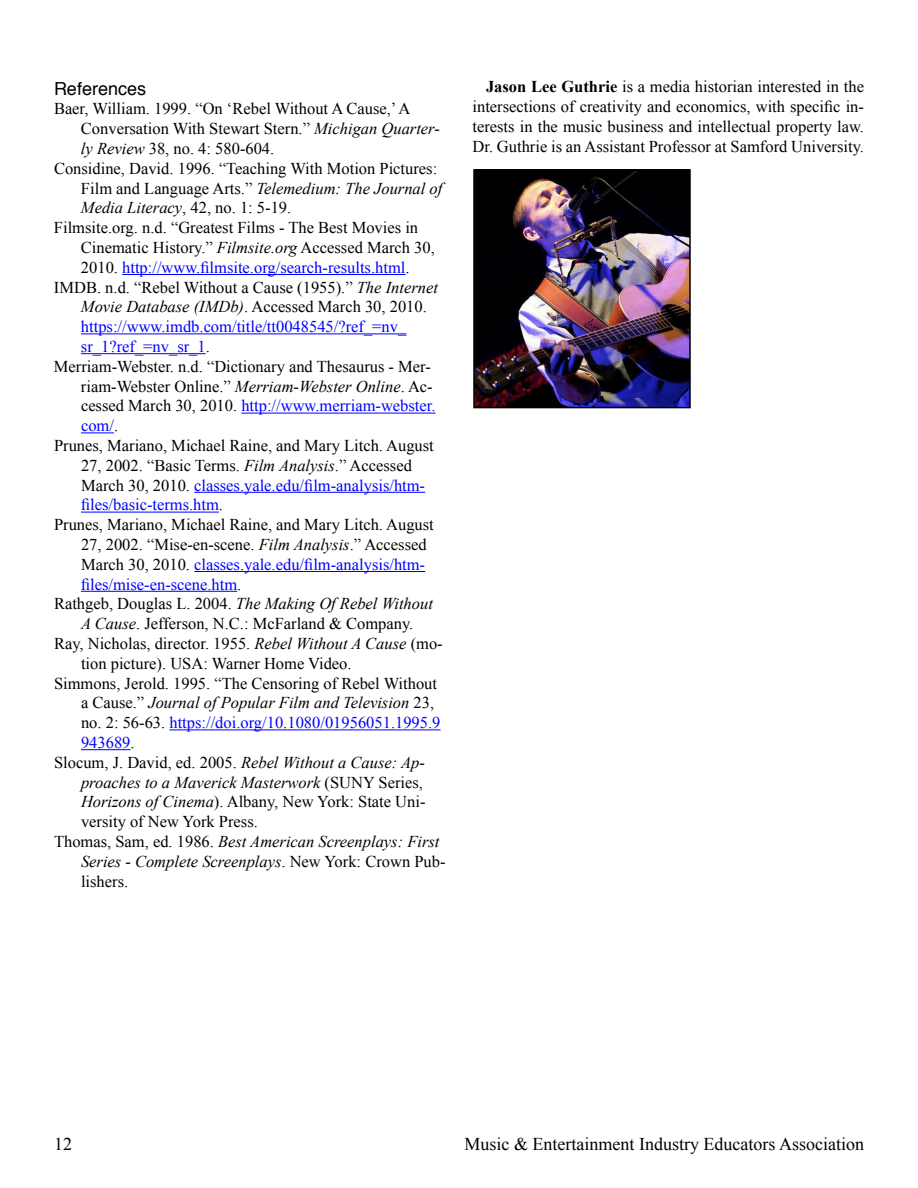
<style>
.page{position:relative;width:918px;height:1188px;background:#fff}
.page>*{position:absolute;margin:0;border:0;box-sizing:border-box;transform-origin:0 0}
.t1{font:18px "Times New Roman";color:#000}
.t2{font:18px "Helvetica";color:#000}
.t3{font:16.5px/19.8px "Times New Roman";color:#000;text-align:justify}
.t4{font:16.5px "Times New Roman";color:#00f}
.t5{font:italic 16.5px "Times New Roman";color:#000}
.s1{font-style:italic}
.s2{font-style:normal}
.s3{color:#000}
.s4{font-weight:700}
</style>
<div class="page">
<hr style="left:122px;top:274px;width:283px;height:1px;background:#00f">
<hr style="left:81px;top:333px;width:325px;height:1px;background:#00f">
<hr style="left:81px;top:353px;width:125px;height:1px;background:#00f">
<hr style="left:241px;top:413px;width:195px;height:1px;background:#00f">
<hr style="left:81px;top:432px;width:33px;height:1px;background:#00f">
<hr style="left:194px;top:492px;width:231px;height:1px;background:#00f">
<hr style="left:81px;top:512px;width:138px;height:1px;background:#00f">
<hr style="left:194px;top:571px;width:231px;height:1px;background:#00f">
<hr style="left:81px;top:591px;width:156px;height:1px;background:#00f">
<hr style="left:169px;top:729px;width:271px;height:1px;background:#00f">
<hr style="left:81px;top:749px;width:49px;height:1px;background:#00f">
<img style="left:476px;top:172px;width:212px;height:233px">
<div style="left:473px;top:169px;width:218px;height:239px;border:2px solid #000"></div>
<p class="t2" style="left:54px;top:74px;width:94px">References</p>
<p class="t3" style="left:54px;top:99px;width:358px">Baer, William. 1999. “On ‘Rebel Without A Cause,’ A</p>
<p class="t3" style="left:81px;top:118px;width:360px">Conversation With Stewart Stern.” <span class="s1">Michigan Quarter-</span></p>
<p class="t3" style="left:81px;top:138px;width:195px"><span class="s1">ly Review</span> 38, no. 4: 580-604.</p>
<p class="t3" style="left:54px;top:158px;width:385px">Considine, David. 1996. “Teaching With Motion Pictures:</p>
<p class="t5" style="left:81px;top:177px;width:363px"><span class="s2">Film and Language Arts.”</span> Telemedium: The Journal of</p>
<p class="t3" style="left:81px;top:198px;width:212px"><span class="s1">Media Literacy</span>, 42, no. 1: 5-19.</p>
<p class="t3" style="left:54px;top:217px;width:366px">Filmsite.org. n.d. “Greatest Films - The Best Movies in</p>
<p class="t3" style="left:81px;top:237px;width:355px">Cinematic History.” <span class="s1">Filmsite.org</span> Accessed March 30,</p>
<p class="t4" style="left:81px;top:256px;width:330px"><span class="s3">2010.</span> http://www.filmsite.org/search-results.html<span class="s3">.</span></p>
<p class="t3" style="left:54px;top:277px;width:385px">IMDB. n.d. “Rebel Without a Cause (1955).” <span class="s1">The Internet</span></p>
<p class="t3" style="left:81px;top:297px;width:347px"><span class="s1">Movie Database (IMDb)</span>. Accessed March 30, 2010.</p>
<p class="t4" style="left:81px;top:315px;width:327px">https://www.imdb.com/title/tt0048545/?ref_=nv_</p>
<p class="t4" style="left:81px;top:335px;width:130px">sr_1?ref_=nv_sr_1<span class="s3">.</span></p>
<p class="t3" style="left:54px;top:356px;width:378px">Merriam-Webster. n.d. “Dictionary and Thesaurus - Mer-</p>
<p class="t3" style="left:81px;top:376px;width:353px">riam-Webster Online.” <span class="s1">Merriam-Webster Online</span>. Ac-</p>
<p class="t4" style="left:81px;top:395px;width:356px"><span class="s3">cessed March 30, 2010.</span> http://www.merriam-webster.</p>
<p class="t4" style="left:81px;top:414px;width:39px">com/<span class="s3">.</span></p>
<p class="t3" style="left:54px;top:435px;width:381px">Prunes, Mariano, Michael Raine, and Mary Litch. August</p>
<p class="t3" style="left:81px;top:455px;width:332px">27, 2002. “Basic Terms. <span class="s1">Film Analysis</span>.” Accessed</p>
<p class="t4" style="left:81px;top:474px;width:346px"><span class="s3">March 30, 2010.</span> classes.yale.edu/film-analysis/htm-</p>
<p class="t4" style="left:81px;top:494px;width:144px">files/basic-terms.htm<span class="s3">.</span></p>
<p class="t3" style="left:54px;top:514px;width:381px">Prunes, Mariano, Michael Raine, and Mary Litch. August</p>
<p class="t3" style="left:81px;top:534px;width:347px">27, 2002. “Mise-en-scene. <span class="s1">Film Analysis</span>.” Accessed</p>
<p class="t4" style="left:81px;top:553px;width:346px"><span class="s3">March 30, 2010.</span> classes.yale.edu/film-analysis/htm-</p>
<p class="t4" style="left:81px;top:573px;width:162px">files/mise-en-scene.htm<span class="s3">.</span></p>
<p class="t5" style="left:54px;top:592px;width:380px"><span class="s2">Rathgeb, Douglas L. 2004.</span> The Making Of Rebel Without</p>
<p class="t3" style="left:81px;top:613px;width:334px"><span class="s1">A Cause</span>. Jefferson, N.C.: McFarland &amp; Company.</p>
<p class="t3" style="left:54px;top:633px;width:390px">Ray, Nicholas, director. 1955. <span class="s1">Rebel Without A Cause</span> (mo-</p>
<p class="t3" style="left:81px;top:653px;width:272px">tion picture). USA: Warner Home Video.</p>
<p class="t3" style="left:54px;top:673px;width:385px">Simmons, Jerold. 1995. “The Censoring of Rebel Without</p>
<p class="t5" style="left:81px;top:691px;width:355px"><span class="s2">a Cause.”</span> Journal of Popular Film and Television <span class="s2">23,</span></p>
<p class="t4" style="left:81px;top:711px;width:361px"><span class="s3">no. 2: 56-63.</span> https://doi.org/10.1080/01956051.1995.9</p>
<p class="t4" style="left:81px;top:731px;width:55px">943689<span class="s3">.</span></p>
<p class="t3" style="left:54px;top:752px;width:372px">Slocum, J. David, ed. 2005. <span class="s1">Rebel Without a Cause: Ap-</span></p>
<p class="t5" style="left:81px;top:771px;width:344px">proaches to a Maverick Masterwork <span class="s2">(SUNY Series,</span></p>
<p class="t3" style="left:81px;top:792px;width:346px"><span class="s1">Horizons of Cinema</span>). Albany, New York: State Uni-</p>
<p class="t3" style="left:81px;top:811px;width:178px">versity of New York Press.</p>
<p class="t5" style="left:54px;top:830px;width:387px"><span class="s2">Thomas, Sam, ed. 1986.</span> Best American Screenplays: First</p>
<p class="t5" style="left:81px;top:850px;width:366px">Series - Complete Screenplays<span class="s2">. New York: Crown Pub-</span></p>
<p class="t3" style="left:81px;top:871px;width:49px">lishers.</p>
<p class="t3" style="left:473px;top:77px;width:393px;text-indent:13px"><span class="s4">Jason Lee Guthrie</span> is a media historian interested in the intersections of creativity and economics, with specific in&shy;terests in the music business and intellectual property law.<br>Dr. Guthrie is an Assistant Professor at Samford University.</p>
<p class="t1" style="left:54px;top:1131px;width:19px">12</p>
<p class="t1" style="left:465px;top:1131px;width:401px">Music &amp; Entertainment Industry Educators Association</p>
</div>
